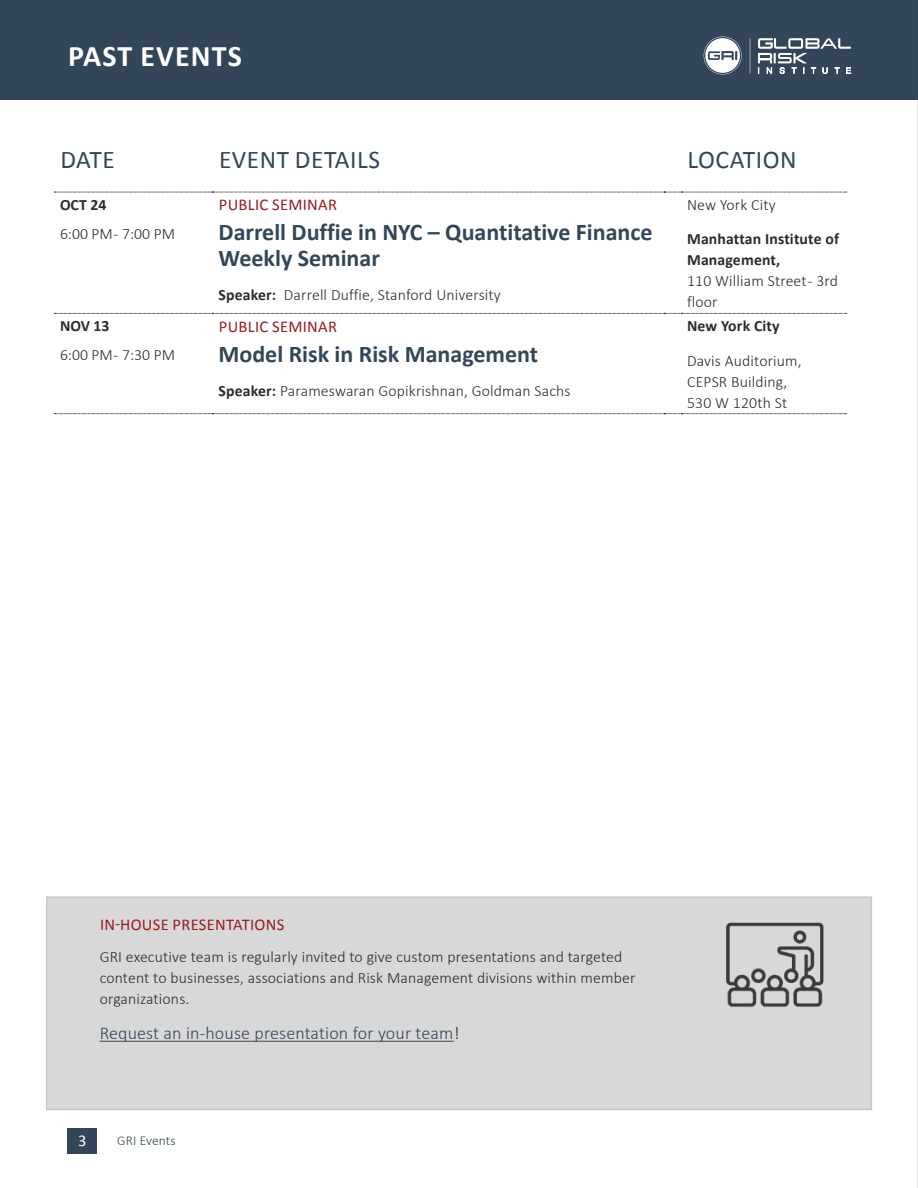
<style>
.page{position:relative;width:918px;height:1188px;background:#fff}
.page>*{position:absolute;margin:0;border:0;box-sizing:border-box;transform-origin:0 0}
.Section_Title{font:700 30px "Calibri";letter-spacing:.04em;color:#fff}
.Cover-_Subheader{font:25.5px "Calibri";letter-spacing:.02em;color:#334659}
.Event_title{font:700 24px/25.5px "Calibri";color:#334659}
.Section_Sub-sub_head{font:700 24px "Calibri";color:#334659}
.Normal_text{font:300 18px "Calibri";letter-spacing:.01em;color:#334659}
.Category_Label{font:16.5px "Calibri";letter-spacing:.02em;color:#981c1f}
.t1{font:16.5px "Calibri";color:#fff}
.Normal_text-2{font:300 15.75px/21px "Calibri";letter-spacing:.01em;color:#282c31}
.Normal_text-3{font:700 15.75px/21px "Calibri";letter-spacing:.01em;color:#282c31}
.Time{font:300 15.75px "Calibri";color:#282c31}
.Time-2{font:700 15.75px "Calibri";color:#282c31}
.Date{font:700 15.75px "Calibri";color:#282c31}
.t2{font:300 13.5px "Calibri";letter-spacing:.01em;color:#334659}
.s1{font-weight:300}
.s2{font-weight:700}
.s3{color:#282c31}
</style>
<div class="page">
<div style="left:68px;top:1129px;width:29px;height:25px;background:#334659"></div>
<div style="left:0;top:0;width:918px;height:99px;background:#334659"></div>
<svg style="left:750px;top:38px;width:1px;height:35px"></svg>
<svg style="left:704px;top:36px;width:38px;height:39px"></svg>
<svg style="left:758px;top:38px;width:93px;height:36px"></svg>
<hr style="left:917px;top:0;width:1px;height:1188px;background:#282c31">
<div style="left:47px;top:897px;width:824px;height:212px;background:#d8d8d8"></div>
<hr style="left:100px;top:1041px;width:354px;height:1px;background:#334659">
<img style="left:726px;top:922px;width:98px;height:85px">
<svg style="left:54px;top:192px;width:793px;height:1px"></svg>
<svg style="left:54px;top:313px;width:793px;height:1px"></svg>
<svg style="left:54px;top:413px;width:793px;height:1px"></svg>
<p class="Section_Title" style="left:68px;top:37px;width:175px">PAST EVENTS</p>
<p class="Cover-_Subheader" style="left:60px;top:143px;width:56px">DATE</p>
<p class="Cover-_Subheader" style="left:219px;top:143px;width:162px">EVENT DETAILS</p>
<p class="Cover-_Subheader" style="left:688px;top:143px;width:110px">LOCATION</p>
<p class="Time-2" style="left:60px;top:195px;width:48px">OCT 24</p>
<p class="Time" style="left:60px;top:224px;width:117px">6:00 PM - 7:00 PM</p>
<p class="Normal_text-2" style="left:687px;top:194px;width:90px">New York City</p>
<p class="Normal_text-3" style="left:687px;top:229px;width:154px">Manhattan Institute of<br>Management,<br><span class="s1">110 William Street - 3rd floor</span></p>
<p class="Category_Label" style="left:219px;top:195px;width:120px">PUBLIC SEMINAR</p>
<p class="Event_title" style="left:219px;top:220px;width:435px">Darrell Duffie in NYC – Quantitative Finance<br>Weekly Seminar</p>
<p class="Normal_text-2" style="left:219px;top:284px;width:284px"><span class="s2">Speaker:</span> Darrell Duffie, Stanford University</p>
<p class="Date" style="left:60px;top:316px;width:51px">NOV 13</p>
<p class="Time" style="left:60px;top:345px;width:117px">6:00 PM - 7:30 PM</p>
<p class="Category_Label" style="left:219px;top:316px;width:120px">PUBLIC SEMINAR</p>
<p class="Section_Sub-sub_head" style="left:219px;top:338px;width:321px">Model Risk in Risk Management</p>
<p class="Normal_text-2" style="left:219px;top:380px;width:354px"><span class="s2">Speaker:</span> Parameswaran Gopikrishnan, Goldman Sachs</p>
<p class="Normal_text-3" style="left:687px;top:315px;width:94px">New York City</p>
<p class="Normal_text-2" style="left:687px;top:350px;width:116px">Davis Auditorium,<br>CEPSR Building,<br>530 W 120th St</p>
<p class="Category_Label" style="left:100px;top:914px;width:186px">IN-HOUSE PRESENTATIONS</p>
<p class="Normal_text-2" style="left:100px;top:947px;width:537px">GRI executive team is regularly invited to give custom presentations and targeted content to businesses, associations and Risk Management divisions within member organizations.</p>
<p class="Normal_text" style="left:100px;top:1022px;width:361px">Request an in-house presentation for your team<span class="s3">!</span></p>
<p class="t1" style="left:78px;top:1130px;width:10px">3</p>
<p class="t2" style="left:117px;top:1132px;width:60px">GRI Events</p>
</div>
